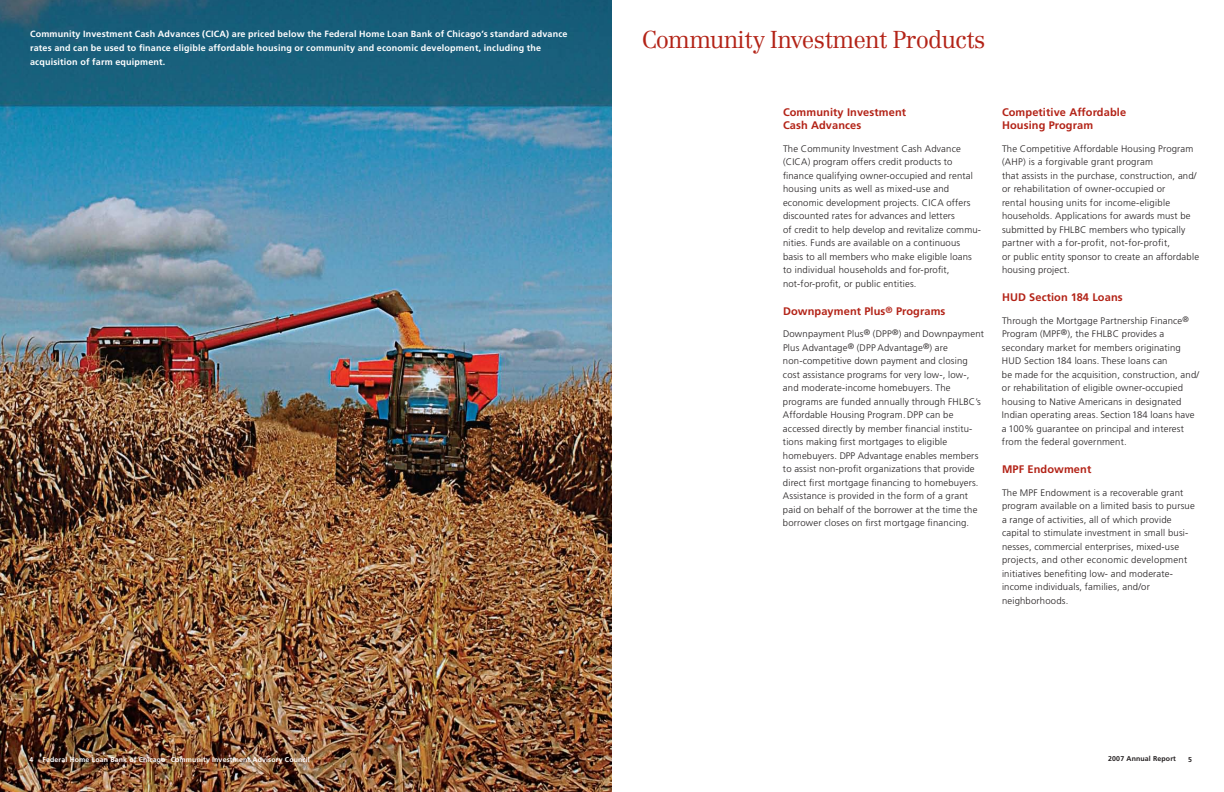
<style>
.page{position:relative;width:1224px;height:792px;background:#fff}
.page>*{position:absolute;margin:0;border:0;box-sizing:border-box;transform-origin:0 0}
.t1{font:300 24px "Centennial LT Std";letter-spacing:-.03em;color:#b32317}
.t2{font:700 11px/13px "Frutiger LT Std";letter-spacing:.01em;color:#b32317}
.t3{font:300 9.5px/13.5px "Frutiger LT Std";letter-spacing:.02em;color:#231f20}
.t4{font:700 9px/14px "Frutiger LT Std";letter-spacing:.02em;color:#fff}
.t5{font:700 7px "Frutiger LT Std";letter-spacing:.02em;color:#fff}
.t6{font:700 7px "Frutiger LT Std";letter-spacing:.02em;color:#231f20}
.s1{font-size:8px}
</style>
<div class="page">
<img style="left:0;top:0;width:612px;height:792px">
<p class="t4" style="left:30px;top:27px;width:539px">Community Investment Cash Advances (CICA) are priced below the Federal Home Loan Bank of Chicago’s standard advance rates and can be used to finance eligible affordable housing or community and economic development, including the acquisition of farm equipment.</p>
<h1 class="t1" style="left:642px;top:25px;width:345px">Community Investment Products</h1>
<p class="t2" style="left:783px;top:106px;width:125px">Community Investment<br>Cash Advances</p>
<p class="t3" style="left:783px;top:142px;width:200px">The Community Investment Cash Advance (CICA) program offers credit products to finance qualifying owner-occupied and rental housing units as well as mixed-use and economic development projects. CICA offers discounted rates for advances and letters<br>of credit to help develop and revitalize commu&shy;nities. Funds are available on a continuous basis to all members who make eligible loans to individual households and for-profit, not-for-profit, or public entities.</p>
<p class="t2" style="left:783px;top:304px;width:164px">Downpayment Plus<sup>®</sup> Programs</p>
<p class="t3" style="left:783px;top:327px;width:203px">Downpayment Plus<sup>®</sup> (DPP<sup>®</sup>) and Downpayment Plus Advantage<sup>®</sup> (DPP Advantage<sup>®</sup>) are non-competitive down payment and closing cost assistance programs for very low-, low-, and moderate-income homebuyers. The programs are funded annually through FHLBC’s Affordable Housing Program. DPP can be accessed directly by member financial institu&shy;tions making first mortgages to eligible homebuyers. DPP Advantage enables members to assist non-profit organizations that provide direct first mortgage financing to homebuyers.<br>Assistance is provided in the form of a grant paid on behalf of the borrower at the time the borrower closes on first mortgage financing.</p>
<p class="t2" style="left:1002px;top:106px;width:126px">Competitive Affordable<br>Housing Program</p>
<p class="t3" style="left:1002px;top:142px;width:199px">The Competitive Affordable Housing Program (AHP) is a forgivable grant program<br>that assists in the purchase, construction, and/ or rehabilitation of owner-occupied or<br>rental housing units for income-eligible households. Applications for awards must be submitted by FHLBC members who typically partner with a for-profit, not-for-profit,<br>or public entity sponsor to create an affordable housing project.</p>
<p class="t2" style="left:1002px;top:291px;width:122px">HUD Section 184 Loans</p>
<p class="t3" style="left:1002px;top:314px;width:199px">Through the Mortgage Partnership Finance<sup>® </sup>Program (MPF<sup>®</sup>), the FHLBC provides a secondary market for members originating HUD Section 184 loans. These loans can<br>be made for the acquisition, construction, and/ or rehabilitation of eligible owner-occupied housing to Native Americans in designated Indian operating areas. Section 184 loans have a 100% guarantee on principal and interest from the federal government.</p>
<p class="t2" style="left:1002px;top:463px;width:91px">MPF Endowment</p>
<p class="t3" style="left:1002px;top:486px;width:194px">The MPF Endowment is a recoverable grant program available on a limited basis to pursue a range of activities, all of which provide capital to stimulate investment in small busi&shy;nesses, commercial enterprises, mixed-use projects, and other economic development initiatives benefiting low- and moderate&shy;income individuals, families, and/or neighborhoods.</p>
<p class="t5" style="left:29px;top:755px;width:5px">4</p>
<p class="t5" style="left:42px;top:755px;width:269px">Federal Home Loan Bank of Chicago <span class="s1">|</span> Community Investment Advisory Council</p>
<p class="t6" style="left:1108px;top:755px;width:69px">2007 Annual Report</p>
<p class="t6" style="left:1188px;top:755px;width:5px">5</p>
</div>
